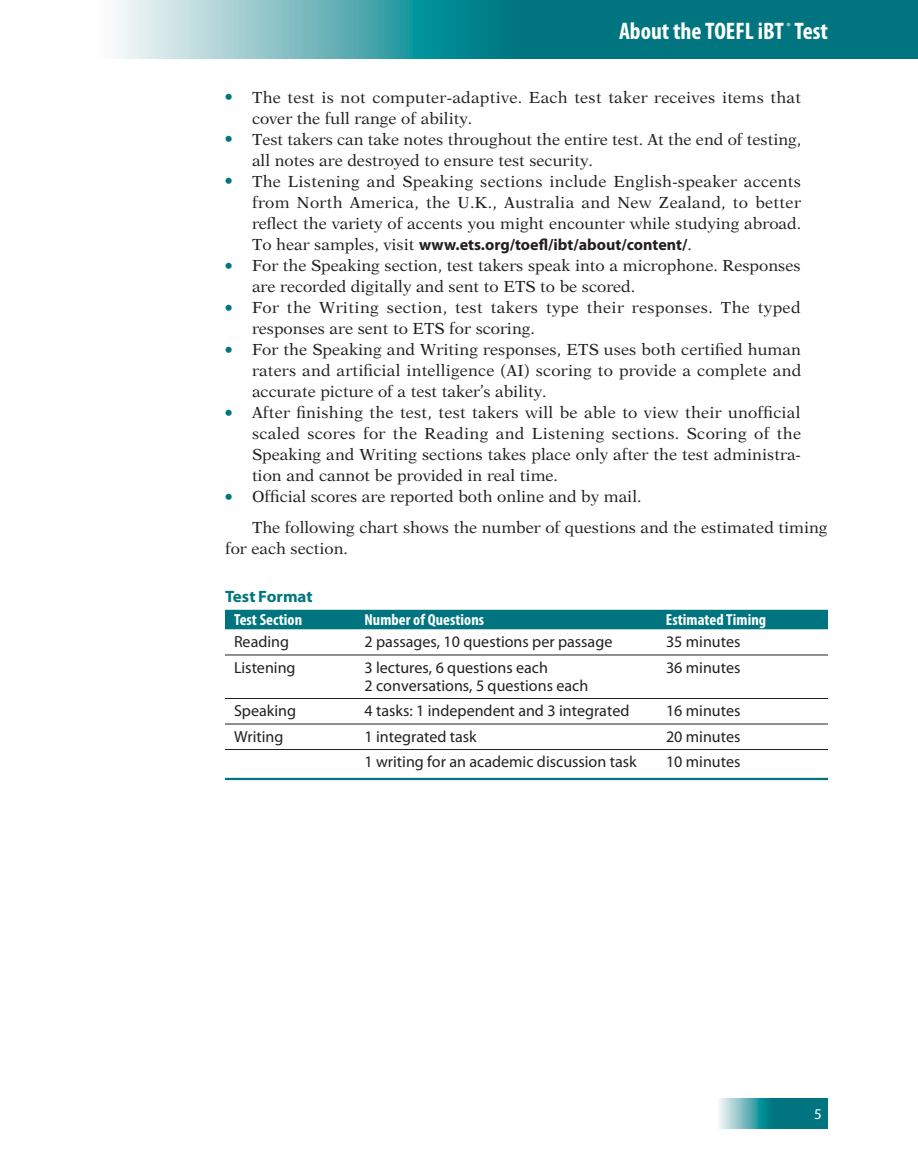
<style>
.page{position:relative;width:918px;height:1175px;background:#fff}
.page>*{position:absolute;margin:0;border:0;box-sizing:border-box;transform-origin:0 0}
.t1{font:700 condensed 24px "Myriad Pro";color:#fff}
.t2{font:700 16.5px "Myriad Pro";color:#007580}
.t3{font:16.05px/21px "New Aster";letter-spacing:.005em;color:#231f20}
.t4{font:16.05px "Myriad Pro";color:#231f20}
.t5{font:16.05px "New Aster";letter-spacing:.025em;color:#231f20}
.t6{font:700 16.05px "Myriad Pro";color:#231f20}
.t7{font:700 condensed 16.05px "Myriad Pro";color:#fff}
.t8{font:15px "Myriad Pro";color:#fff}
.t9{font:10.5px "Myriad Pro";color:#fff}
.s1{font-family:"Bills Box Specials";font-size:10.5px;color:#007580}
.s2{font-family:"New Aster";font-weight:400}
</style>
<div class="page">
<svg style="left:719px;top:1098px;width:109px;height:30px;background:#35959d"></svg>
<div style="left:225px;top:610px;width:603px;height:19px;background:#007580"></div>
<hr style="left:225px;top:654px;width:603px;height:1px;background:#231f20">
<hr style="left:225px;top:698px;width:603px;height:1px;background:#231f20">
<hr style="left:225px;top:723px;width:603px;height:1px;background:#231f20">
<hr style="left:225px;top:749px;width:603px;height:1px;background:#231f20">
<hr style="left:225px;top:778px;width:603px;height:2px;background:#007580">
<svg style="left:118px;top:0;width:800px;height:58px;background:#35959d"></svg>
<h1 class="t1" style="left:619px;top:16px;width:210px">About the TOEFL iBT Test</h1>
<p class="t9" style="left:786px;top:20px;width:6px">®</p>
<p class="t3" style="left:225px;top:86px;width:578px"><span class="s1">b</span> The test is not computer-adaptive. Each test taker receives items that</p>
<p class="t3" style="left:252px;top:107px;width:222px">cover the full range of ability.</p>
<p class="t3" style="left:225px;top:128px;width:578px"><span class="s1">b</span> Test takers can take notes throughout the entire test. At the end of testing,</p>
<p class="t3" style="left:252px;top:149px;width:342px">all notes are destroyed to ensure test security.</p>
<p class="t3" style="left:225px;top:170px;width:578px"><span class="s1">b</span> The Listening and Speaking sections include English-speaker accents</p>
<p class="t3" style="left:252px;top:191px;width:550px">from North America, the U.K., Australia and New Zealand, to better</p>
<p class="t3" style="left:252px;top:212px;width:551px">reflect the variety of accents you might encounter while studying abroad.</p>
<p class="t6" style="left:252px;top:234px;width:441px"><span class="s2">To hear samples, visit</span> www.ets.org/toefl/ibt/about/content/<span class="s2">.</span></p>
<p class="t3" style="left:225px;top:254px;width:577px"><span class="s1">b</span> For the Speaking section, test takers speak into a microphone. Responses</p>
<p class="t3" style="left:252px;top:275px;width:385px">are recorded digitally and sent to ETS to be scored.</p>
<p class="t5" style="left:225px;top:298px;width:577px"><span class="s1">b</span> For the Writing section, test takers type their responses. The typed</p>
<p class="t3" style="left:252px;top:317px;width:284px">responses are sent to ETS for scoring.</p>
<p class="t3" style="left:225px;top:338px;width:578px"><span class="s1">b</span> For the Speaking and Writing responses, ETS uses both certified human</p>
<p class="t3" style="left:252px;top:359px;width:551px">raters and artificial intelligence (AI) scoring to provide a complete and</p>
<p class="t3" style="left:252px;top:380px;width:296px">accurate picture of a test taker’s ability.</p>
<p class="t3" style="left:225px;top:401px;width:577px"><span class="s1">b</span> After finishing the test, test takers will be able to view their unofficial</p>
<p class="t5" style="left:252px;top:424px;width:551px">scaled scores for the Reading and Listening sections. Scoring of the</p>
<p class="t3" style="left:252px;top:443px;width:550px">Speaking and Writing sections takes place only after the test administra-</p>
<p class="t3" style="left:252px;top:464px;width:308px">tion and cannot be provided in real time.</p>
<p class="t3" style="left:225px;top:485px;width:418px"><span class="s1">b</span> Official scores are reported both online and by mail.</p>
<p class="t3" style="left:225px;top:517px;width:604px;text-indent:27px">The following chart shows the number of questions and the estimated timing for each section.</p>
<p class="t2" style="left:225px;top:586px;width:89px">Test Format</p>
<p class="t7" style="left:234px;top:609px;width:70px">Test Section</p>
<p class="t7" style="left:364px;top:609px;width:121px">Number of Questions</p>
<p class="t7" style="left:666px;top:609px;width:102px">Estimated Timing</p>
<p class="t4" style="left:234px;top:632px;width:57px">Reading</p>
<p class="t4" style="left:365px;top:632px;width:249px">2 passages, 10 questions per passage</p>
<p class="t4" style="left:666px;top:632px;width:76px">35 minutes</p>
<p class="t4" style="left:234px;top:657px;width:63px">Listening</p>
<p class="t4" style="left:365px;top:657px;width:185px">3 lectures, 6 questions each</p>
<p class="t4" style="left:666px;top:657px;width:76px">36 minutes</p>
<p class="t4" style="left:365px;top:675px;width:225px">2 conversations, 5 questions each</p>
<p class="t4" style="left:234px;top:701px;width:63px">Speaking</p>
<p class="t4" style="left:365px;top:701px;width:266px">4 tasks: 1 independent and 3 integrated</p>
<p class="t4" style="left:666px;top:701px;width:76px">16 minutes</p>
<p class="t4" style="left:234px;top:726px;width:51px">Writing</p>
<p class="t4" style="left:365px;top:726px;width:114px">1 integrated task</p>
<p class="t4" style="left:666px;top:726px;width:76px">20 minutes</p>
<p class="t4" style="left:365px;top:752px;width:274px">1 writing for an academic discussion task</p>
<p class="t4" style="left:666px;top:752px;width:76px">10 minutes</p>
<p class="t8" style="left:814px;top:1104px;width:9px">5</p>
</div>
